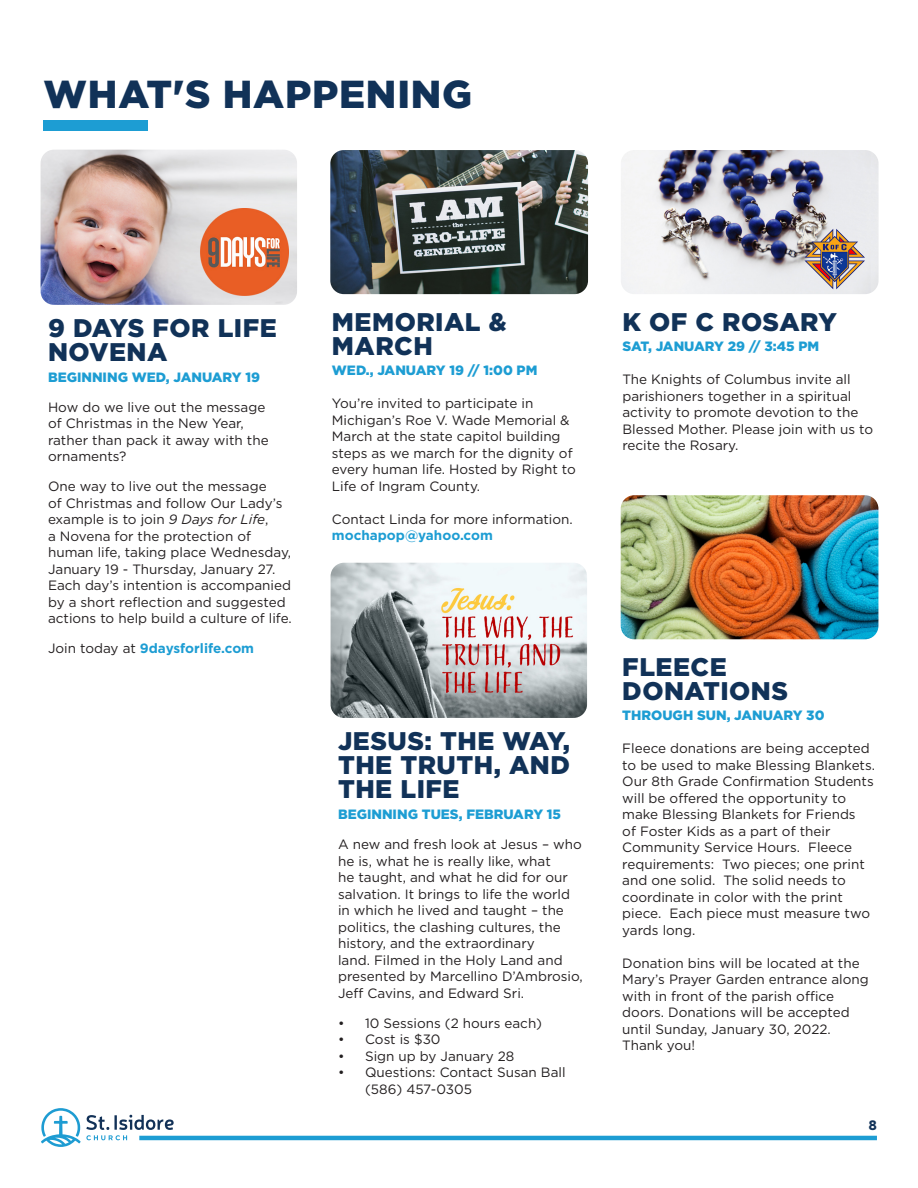
<style>
.page{position:relative;width:918px;height:1188px;background:#fff}
.page>*{position:absolute;margin:0;border:0;box-sizing:border-box;transform-origin:0 0}
.t1{font:900 39px "Gotham";letter-spacing:.02em;color:#113258}
.What_s_Happening_Tit{font:900 25.5px/24px "Gotham";letter-spacing:.02em;color:#113258}
.What_s_Happening_Dat{font:13.5px/16.5px "Gotham";color:#231f20}
.What_s_Happening_Dat-2{font:900 13.5px "Gotham";color:#1d9dd3}
.What_s_Happening_Dat-3{font:700 13.5px "Gotham";color:#1d9dd3}
.t2{font:900 13.5px "Neris";color:#113258}
.s1{font-style:italic}
.s2{font-weight:400;color:#231f20}
</style>
<div class="page">
<hr style="left:139px;top:1136px;width:738px;height:4px;background:#1d9dd3">
<svg style="left:41px;top:1108px;width:133px;height:39px"></svg>
<div style="left:44px;top:120px;width:104px;height:11px;background:#1d9dd3"></div>
<img style="left:331px;top:563px;width:256px;height:155px">
<img style="left:621px;top:495px;width:257px;height:144px">
<img style="left:621px;top:150px;width:258px;height:144px">
<img style="left:330px;top:150px;width:258px;height:144px">
<img style="left:41px;top:150px;width:256px;height:155px">
<img style="left:201px;top:208px;width:87px;height:88px">
<p class="t1" style="left:44px;top:68px;width:430px">WHAT'S HAPPENING</p>
<p class="What_s_Happening_Tit" style="left:48px;top:316px;width:230px">9 DAYS FOR LIFE<br>NOVENA</p>
<p class="What_s_Happening_Dat-2" style="left:48px;top:368px;width:214px">BEGINNING WED, JANUARY 19</p>
<p class="What_s_Happening_Dat" style="left:48px;top:399px;width:222px">How do we live out the message of Christmas in the New Year, rather than pack it away with the ornaments?</p>
<p class="What_s_Happening_Dat" style="left:48px;top:478px;width:245px">One way to live out the message<br>of Christmas and follow Our Lady’s example is to join <span class="s1">9 Days for Life</span>,<br>a Novena for the protection of human life, taking place Wednesday, January 19 - Thursday, January 27.<br>Each day’s intention is accompanied by a short reflection and suggested actions to help build a culture of life.</p>
<p class="What_s_Happening_Dat-3" style="left:48px;top:640px;width:208px"><span class="s2">Join today at</span> 9daysforlife.com</p>
<p class="What_s_Happening_Tit" style="left:332px;top:309px;width:176px">MEMORIAL &amp;<br>MARCH</p>
<p class="What_s_Happening_Dat-2" style="left:332px;top:361px;width:207px">WED., JANUARY 19 // 1:00 PM</p>
<p class="What_s_Happening_Dat" style="left:332px;top:395px;width:245px">You’re invited to participate in<br>Michigan’s Roe V. Wade Memorial &amp;<br>March at the state capitol building steps as we march for the dignity of every human life. Hosted by Right to<br>Life of Ingram County.</p>
<p class="What_s_Happening_Dat" style="left:332px;top:510px;width:242px">Contact Linda for more information.</p>
<p class="What_s_Happening_Dat-3" style="left:332px;top:526px;width:163px">mochapop@yahoo.com</p>
<p class="What_s_Happening_Tit" style="left:622px;top:309px;width:216px">K OF C ROSARY</p>
<p class="What_s_Happening_Dat-2" style="left:622px;top:337px;width:198px">SAT, JANUARY 29 // 3:45 PM</p>
<p class="What_s_Happening_Dat" style="left:622px;top:371px;width:252px">The Knights of Columbus invite all parishioners together in a spiritual activity to promote devotion to the<br>Blessed Mother. Please join with us to recite the Rosary.</p>
<p class="What_s_Happening_Tit" style="left:338px;top:729px;width:234px;text-align:justify">JESUS: THE WAY, THE TRUTH, AND THE LIFE</p>
<p class="What_s_Happening_Dat-2" style="left:338px;top:805px;width:225px">BEGINNING TUES, FEBRUARY 15</p>
<p class="What_s_Happening_Dat" style="left:338px;top:836px;width:246px">A new and fresh look at Jesus – who he is, what he is really like, what<br>he taught, and what he did for our salvation. It brings to life the world in which he lived and taught – the politics, the clashing cultures, the history, and the extraordinary<br>land. Filmed in the Holy Land and presented by Marcellino D’Ambrosio, Jeff Cavins, and Edward Sri.</p>
<p class="What_s_Happening_Dat" style="left:338px;top:1014px;width:206px">• 10 Sessions (2 hours each)</p>
<p class="What_s_Happening_Dat" style="left:338px;top:1031px;width:104px">• Cost is $30</p>
<p class="What_s_Happening_Dat" style="left:338px;top:1047px;width:178px">• Sign up by January 28</p>
<p class="What_s_Happening_Dat" style="left:365px;top:1064px;width:202px;text-indent:-27px">• Questions: Contact Susan Ball (586) 457-0305</p>
<p class="What_s_Happening_Tit" style="left:622px;top:655px;width:167px">FLEECE<br>DONATIONS</p>
<p class="What_s_Happening_Dat-2" style="left:622px;top:706px;width:204px">THROUGH SUN, JANUARY 30</p>
<p class="What_s_Happening_Dat" style="left:622px;top:740px;width:254px">Fleece donations are being accepted to be used to make Blessing Blankets.<br>Our 8th Grade Confirmation Students will be offered the opportunity to make Blessing Blankets for Friends<br>of Foster Kids as a part of their<br>Community Service Hours. Fleece requirements: Two pieces; one print and one solid. The solid needs to coordinate in color with the print piece. Each piece must measure two yards long.</p>
<p class="What_s_Happening_Dat" style="left:622px;top:955px;width:248px">Donation bins will be located at the Mary’s Prayer Garden entrance along with in front of the parish office doors. Donations will be accepted until Sunday, January 30, 2022.</p>
<p class="What_s_Happening_Dat" style="left:622px;top:1037px;width:74px">Thank you!</p>
<p class="t2" style="left:868px;top:1115px;width:10px">8</p>
</div>
